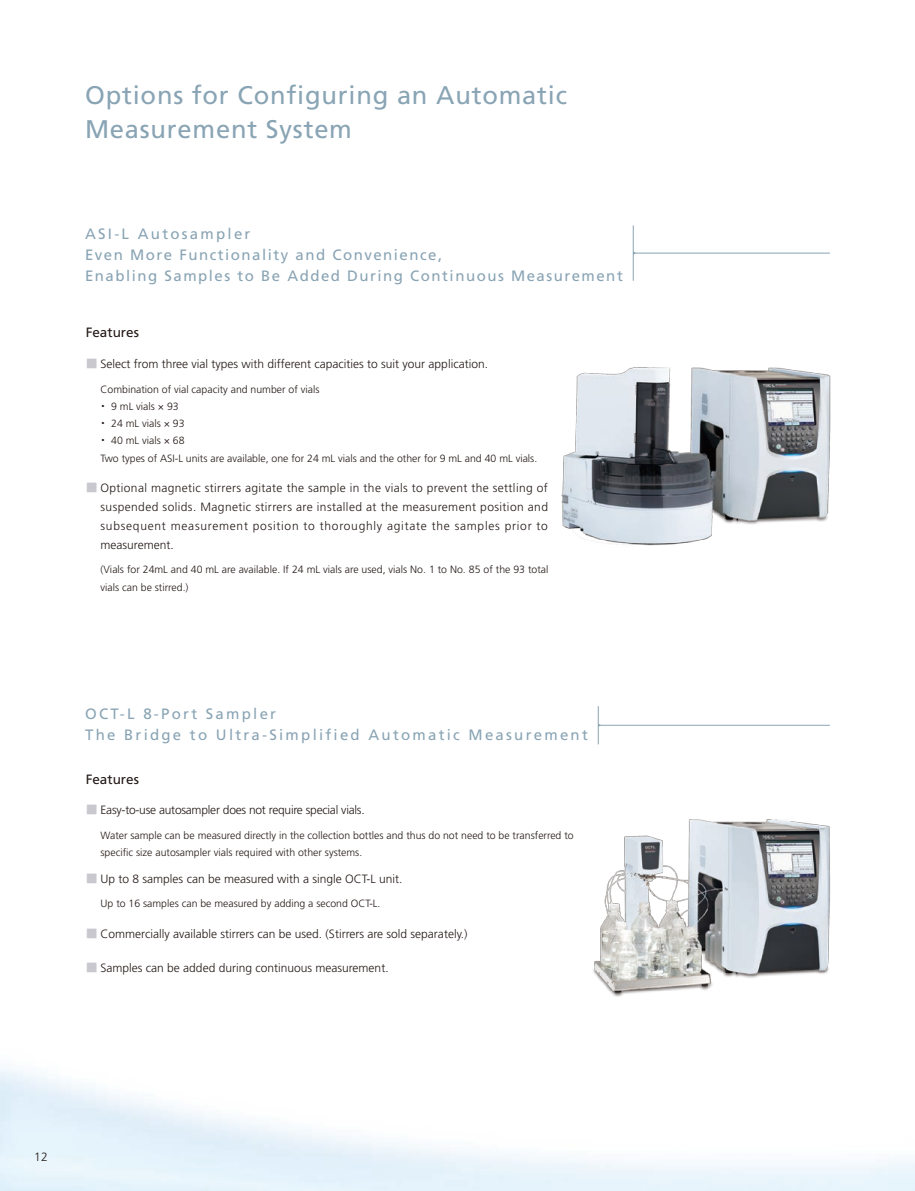
<style>
.page{position:relative;width:915px;height:1191px;background:#fff}
.page>*{position:absolute;margin:0;border:0;box-sizing:border-box;transform-origin:0 0}
.t1{font:25.5px/33.8px "Frutiger";letter-spacing:.03em;color:#89a4b4}
.t2{font:15px/21px "Frutiger";letter-spacing:.1em;color:#89a4b4}
.t3{font:15px/21px "Frutiger";letter-spacing:.15em;color:#89a4b4}
.t4{font:13.5px "Frutiger";color:#231916}
.t5{font:300 12px/18.8px "Frutiger";color:#231916;text-align:justify}
.t6{font:300 12px "Frutiger";letter-spacing:-.02em;color:#231916}
.t7{font:300 10.5px/17.2px "Frutiger";color:#231916}
.s1{font-family:"Koz Go Pro";font-weight:400;color:#c9c8ce}
.s2{font-family:"Koz Go Pro";font-weight:400}
</style>
<div class="page">
<hr style="left:632px;top:225px;width:1px;height:56px;background:#89a4b4">
<hr style="left:633px;top:253px;width:196px;height:1px;background:#89a4b4">
<hr style="left:597px;top:706px;width:1px;height:38px;background:#89a4b4">
<hr style="left:598px;top:725px;width:231px;height:1px;background:#89a4b4">
<img style="left:561px;top:367px;width:270px;height:179px">
<img style="left:592px;top:819px;width:239px;height:178px">
<h1 class="t1" style="left:85px;top:78px;width:483px">Options for Configuring an Automatic<br>Measurement System</h1>
<p class="t2" style="left:85px;top:223px;width:539px">ASI-L Autosampler<br>Even More Functionality and Convenience,<br>Enabling Samples to Be Added During Continuous Measurement</p>
<p class="t4" style="left:86px;top:324px;width:55px">Features</p>
<p class="t5" style="left:86px;top:354px;width:404px"><span class="s1">■</span> Select from three vial types with different capacities to suit your application.</p>
<p class="t7" style="left:98px;top:380px;width:440px">Combination of vial capacity and number of vials<br><span class="s2">・</span> 9 mL vials × 93<br><span class="s2">・</span> 24 mL vials × 93<br><span class="s2">・</span> 40 mL vials × 68<br>Two types of ASI-L units are available, one for 24 mL vials and the other for 9 mL and 40 mL vials.</p>
<p class="t5" style="left:100px;top:479px;width:449px;text-indent:-15px"><span class="s1">■</span> Optional magnetic stirrers agitate the sample in the vials to prevent the settling of suspended solids. Magnetic stirrers are installed at the measurement position and subsequent measurement position to thoroughly agitate the samples prior to measurement.</p>
<p class="t7" style="left:100px;top:561px;width:449px">(Vials for 24mL and 40 mL are available. If 24 mL vials are used, vials No. 1 to No. 85 of the 93 total vials can be stirred.)</p>
<p class="t3" style="left:85px;top:703px;width:504px">OCT-L 8-Port Sampler<br>The Bridge to Ultra-Simplified Automatic Measurement</p>
<p class="t4" style="left:86px;top:771px;width:55px">Features</p>
<p class="t6" style="left:86px;top:803px;width:280px"><span class="s1">■</span> Easy-to-use autosampler does not require special vials.</p>
<p class="t7" style="left:100px;top:826px;width:474px">Water sample can be measured directly in the collection bottles and thus do not need to be transferred to specific size autosampler vials required with other systems.</p>
<p class="t5" style="left:86px;top:869px;width:318px"><span class="s1">■</span> Up to 8 samples can be measured with a single OCT-L unit.</p>
<p class="t7" style="left:100px;top:895px;width:281px">Up to 16 samples can be measured by adding a second OCT-L.</p>
<p class="t5" style="left:86px;top:924px;width:383px"><span class="s1">■</span> Commercially available stirrers can be used. (Stirrers are sold separately.)</p>
<p class="t5" style="left:86px;top:958px;width:304px"><span class="s1">■</span> Samples can be added during continuous measurement.</p>
<p class="t5" style="left:34px;top:1147px;width:15px">12</p>
</div>
